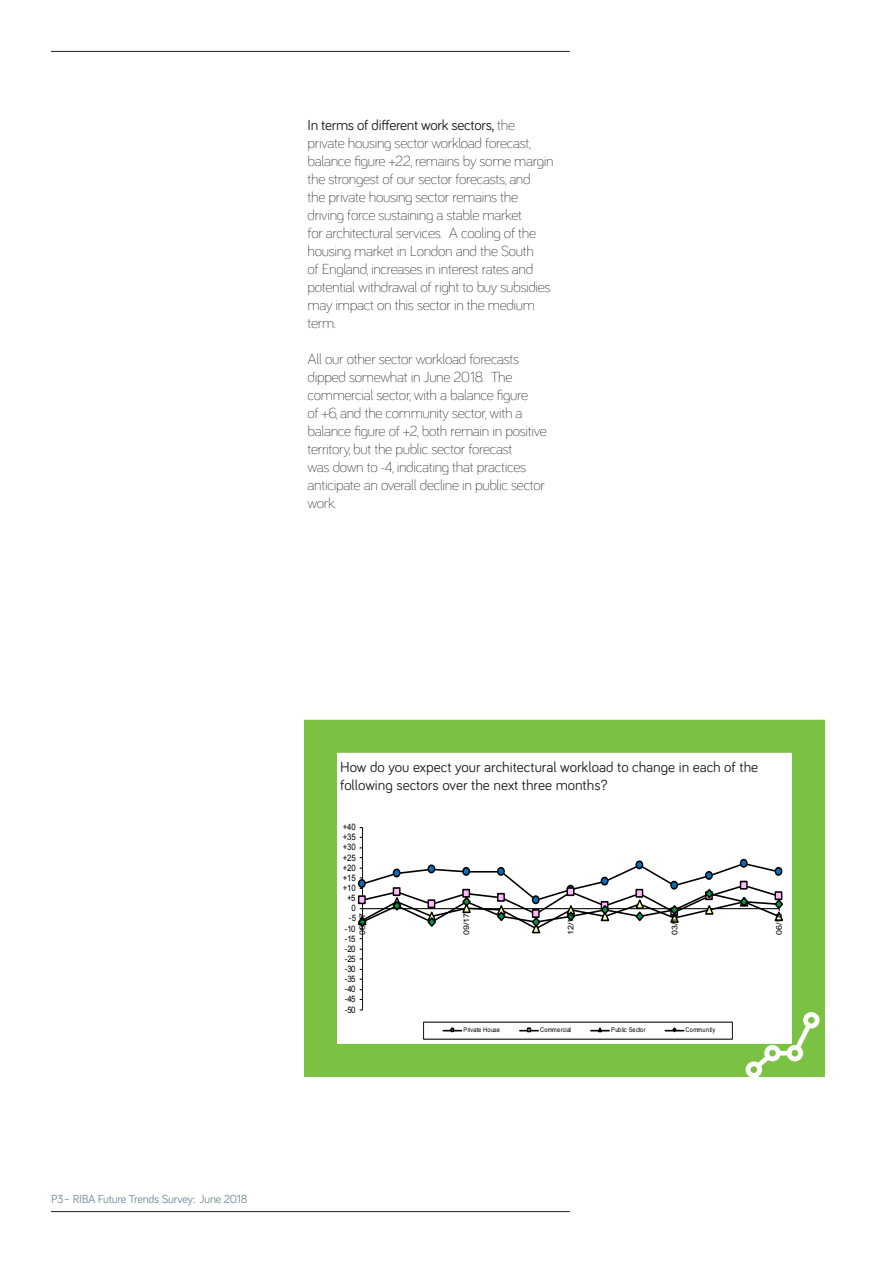
<style>
.page{position:relative;width:893px;height:1263px;background:#fff}
.page>*{position:absolute;margin:0;border:0;box-sizing:border-box;transform-origin:0 0}
.t1{font:300 15px/18px "Bariol";letter-spacing:-.02em;color:#231f20}
.t2{font:15px/18px "Bariol";color:#231f20}
.t3{font:12px "Bariol";letter-spacing:-.02em;color:#738a95}
.Image{font:8.85px "Arial";letter-spacing:-.1em;color:#000;scale:.88 1}
.Image-2{font:7.8px "Arial";letter-spacing:-.01em;color:#000;scale:1.14 1}
.Image-3{font:6.45px "Arial";letter-spacing:.03em;color:#000;scale:.88 1}
.Image-4{font:6.45px "Arial";letter-spacing:.055em;color:#000;scale:.88 1}
.s1{font-weight:400}
</style>
<div class="page">
<hr style="left:51px;top:51px;width:519px;height:1px;background:#231f20">
<hr style="left:51px;top:1211px;width:519px;height:1px;background:#231f20">
<svg style="left:304px;top:720px;width:521px;height:357px"></svg>
<svg style="left:746px;top:1012px;width:74px;height:65px"></svg>
<p class="t1" style="left:308px;top:115px;width:248px"><span class="s1">In terms of different work sectors,</span> the private housing sector workload forecast, balance figure +22, remains by some margin the strongest of our sector forecasts, and<br>the private housing sector remains the driving force sustaining a stable market<br>for architectural services. A cooling of the housing market in London and the South<br>of England, increases in interest rates and potential withdrawal of right to buy subsidies may impact on this sector in the medium term.</p>
<p class="t1" style="left:308px;top:349px;width:241px">All our other sector workload forecasts dipped somewhat in June 2018. The commercial sector, with a balance figure<br>of +6, and the community sector, with a balance figure of +2, both remain in positive territory, but the public sector forecast<br>was down to -4, indicating that practices anticipate an overall decline in public sector work.</p>
<p class="t3" style="left:51px;top:1191px;width:198px">P3– RIBA Future Trends Survey: June 2018</p>
<p class="t2" style="left:340px;top:757px;width:420px">How do you expect your architectural workload to change in each of the following sectors over the next three months?</p>
<p class="Image" style="left:343px;top:821px;width:16px">+40</p>
<p class="Image" style="left:343px;top:831px;width:16px">+35</p>
<p class="Image" style="left:343px;top:841px;width:16px">+30</p>
<p class="Image" style="left:343px;top:852px;width:16px">+25</p>
<p class="Image" style="left:343px;top:862px;width:16px">+20</p>
<p class="Image" style="left:343px;top:872px;width:16px">+15</p>
<p class="Image" style="left:343px;top:882px;width:16px">+10</p>
<p class="Image" style="left:347px;top:892px;width:11px">+5</p>
<p class="Image" style="left:351px;top:902px;width:6px">0</p>
<p class="Image-2" style="left:357px;top:935px;width:21px;rotate:-90deg">06/17</p>
<p class="Image-2" style="left:461px;top:935px;width:21px;rotate:-90deg">09/17</p>
<p class="Image-2" style="left:566px;top:935px;width:21px;rotate:-90deg">12/17</p>
<p class="Image-2" style="left:670px;top:935px;width:21px;rotate:-90deg">03/18</p>
<p class="Image-2" style="left:774px;top:935px;width:21px;rotate:-90deg">06/18</p>
<p class="Image" style="left:349px;top:912px;width:10px">-5</p>
<p class="Image" style="left:345px;top:923px;width:14px">-10</p>
<p class="Image" style="left:345px;top:933px;width:14px">-15</p>
<p class="Image" style="left:345px;top:943px;width:14px">-20</p>
<p class="Image" style="left:345px;top:953px;width:14px">-25</p>
<p class="Image" style="left:345px;top:963px;width:14px">-30</p>
<p class="Image" style="left:345px;top:973px;width:14px">-35</p>
<p class="Image" style="left:345px;top:983px;width:14px">-40</p>
<p class="Image" style="left:345px;top:993px;width:14px">-45</p>
<p class="Image" style="left:345px;top:1004px;width:14px">-50</p>
<p class="Image-3" style="left:463px;top:1026px;width:43px">Private House</p>
<p class="Image-3" style="left:540px;top:1026px;width:37px">Commercial</p>
<p class="Image-3" style="left:611px;top:1026px;width:41px">Public Sector</p>
<p class="Image-4" style="left:686px;top:1026px;width:35px">Community</p>
</div>
